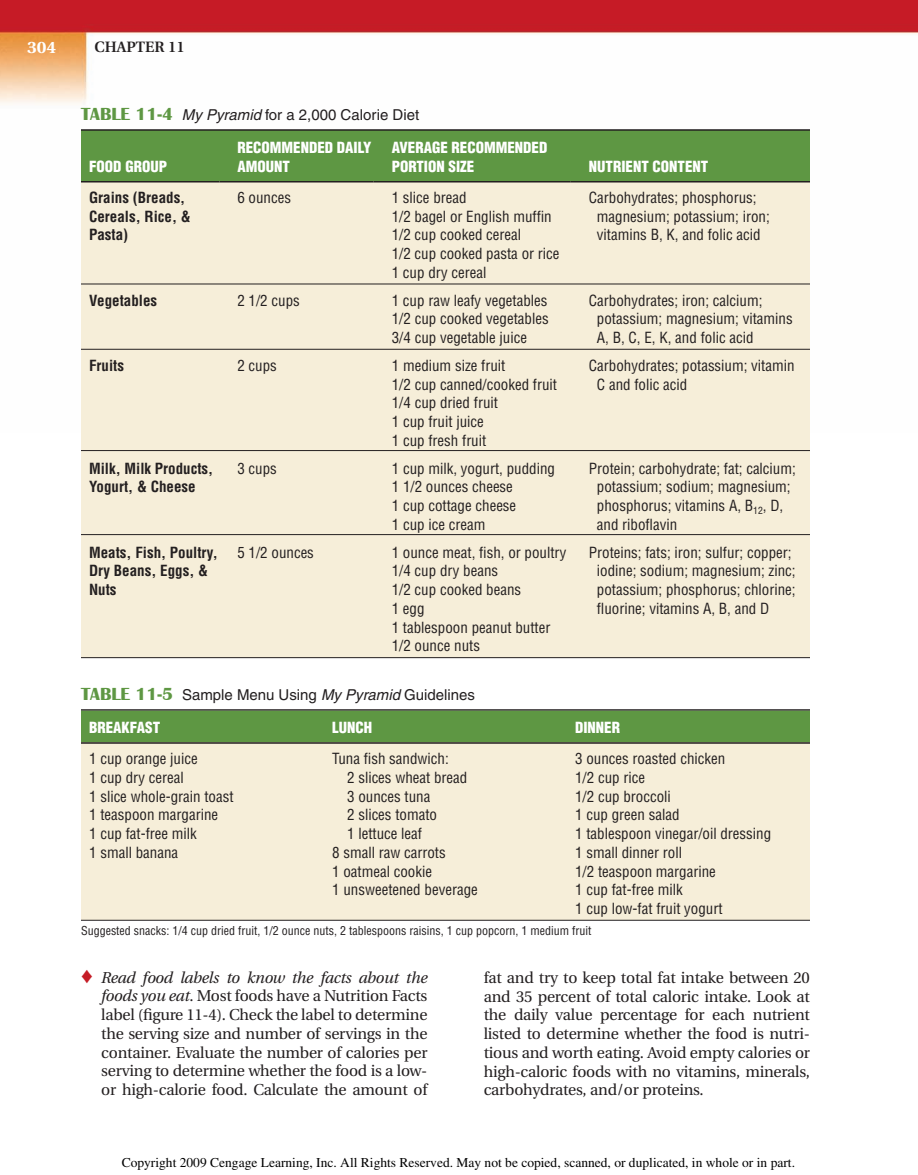
<style>
.page{position:relative;width:918px;height:1175px;background:#fff}
.page>*{position:absolute;margin:0;border:0;box-sizing:border-box;transform-origin:0 0}
.t1{font:700 16.5px "Utopia";color:#fff;scale:1.05 1}
.t2{font:15.75px/18.8px "Utopia";letter-spacing:-.015em;color:#231f20;text-align:justify}
.t3{font:condensed 15px/18.8px "Helvetica";color:#231f20}
.t4{font:700 condensed 15px/18.8px "Helvetica";color:#231f20}
.t5{font:900 condensed 15px/18.8px "Helvetica";color:#fff}
.t6{font:15px "Helvetica";color:#231f20}
.t7{font:600 15px "Utopia";color:#231f20}
.t8{font:13.5px "Times";color:#000}
.t9{font:condensed 12px "Helvetica";color:#231f20}
.s1{font-family:"Britannic";font-weight:700;font-size:18px;color:#5e9743}
.s2{font-style:italic}
.s3{color:#c51c26}
</style>
<div class="page">
<img style="left:0;top:0;width:918px;height:104px">
<div style="left:81px;top:130px;width:729px;height:51px;background:#5e9743"></div>
<div style="left:81px;top:181px;width:729px;height:476px;background:#f6eed9"></div>
<hr style="left:81px;top:129px;width:729px;height:2px;background:#231f20">
<hr style="left:81px;top:181px;width:138px;height:1px;background:#231f20">
<hr style="left:219px;top:181px;width:155px;height:1px;background:#231f20">
<hr style="left:374px;top:181px;width:197px;height:1px;background:#231f20">
<hr style="left:571px;top:181px;width:239px;height:1px;background:#231f20">
<hr style="left:81px;top:284px;width:729px;height:1px;background:#231f20">
<hr style="left:81px;top:349px;width:729px;height:1px;background:#231f20">
<hr style="left:81px;top:450px;width:729px;height:1px;background:#231f20">
<hr style="left:81px;top:534px;width:729px;height:1px;background:#231f20">
<hr style="left:81px;top:657px;width:729px;height:1px;background:#231f20">
<div style="left:81px;top:742px;width:729px;height:178px;background:#f6eed9"></div>
<hr style="left:81px;top:709px;width:729px;height:1px;background:#231f20">
<div style="left:81px;top:710px;width:243px;height:32px;background:#5e9743"></div>
<hr style="left:81px;top:742px;width:243px;height:1px;background:#231f20">
<div style="left:324px;top:710px;width:243px;height:32px;background:#5e9743"></div>
<hr style="left:324px;top:742px;width:243px;height:1px;background:#231f20">
<div style="left:567px;top:710px;width:243px;height:32px;background:#5e9743"></div>
<hr style="left:567px;top:742px;width:243px;height:1px;background:#231f20">
<hr style="left:81px;top:920px;width:729px;height:1px;background:#231f20">
<p class="t1" style="left:27px;top:41px;width:29px">304</p>
<p class="t7" style="left:94px;top:41px;width:92px">CHAPTER 11</p>
<p class="t6" style="left:81px;top:109px;width:340px"><span class="s1">TABLE 11-4</span> <span class="s2">My Pyramid</span> for a 2,000 Calorie Diet</p>
<p class="t5" style="left:89px;top:158px;width:79px">FOOD GROUP</p>
<p class="t5" style="left:237px;top:140px;width:136px">RECOMMENDED DAILY<br>AMOUNT</p>
<p class="t5" style="left:392px;top:140px;width:157px">AVERAGE RECOMMENDED<br>PORTION SIZE</p>
<p class="t5" style="left:589px;top:158px;width:121px">NUTRIENT CONTENT</p>
<p class="t4" style="left:89px;top:189px;width:103px">Grains (Breads,<br>Cereals, Rice, &amp;<br>Pasta)</p>
<p class="t3" style="left:237px;top:189px;width:55px">6 ounces</p>
<p class="t3" style="left:392px;top:189px;width:169px">1 slice bread<br>1/2 bagel or English muffin<br>1/2 cup cooked cereal<br>1/2 cup cooked pasta or rice<br>1 cup dry cereal</p>
<p class="t3" style="left:597px;top:189px;width:174px;text-indent:-8px">Carbohydrates; phosphorus; magnesium; potassium; iron; vitamins B, K, and folic acid</p>
<p class="t4" style="left:89px;top:292px;width:70px">Vegetables</p>
<p class="t3" style="left:237px;top:292px;width:64px">2 1/2 cups</p>
<p class="t3" style="left:392px;top:292px;width:159px;text-align:justify">1 cup raw leafy vegetables 1/2 cup cooked vegetables 3/4 cup vegetable juice</p>
<p class="t3" style="left:597px;top:292px;width:197px;text-indent:-8px">Carbohydrates; iron; calcium; potassium; magnesium; vitamins<br>A, B, C, E, K, and folic acid</p>
<p class="t4" style="left:89px;top:357px;width:36px">Fruits</p>
<p class="t3" style="left:237px;top:357px;width:41px">2 cups</p>
<p class="t3" style="left:392px;top:357px;width:167px">1 medium size fruit<br>1/2 cup canned/cooked fruit<br>1/4 cup dried fruit<br>1 cup fruit juice<br>1 cup fresh fruit</p>
<p class="t3" style="left:597px;top:357px;width:199px;text-indent:-8px">Carbohydrates; potassium; vitamin<br>C and folic acid</p>
<p class="t4" style="left:89px;top:460px;width:126px">Milk, Milk Products,<br>Yogurt, &amp; Cheese</p>
<p class="t3" style="left:237px;top:460px;width:41px">3 cups</p>
<p class="t3" style="left:392px;top:460px;width:165px">1 cup milk, yogurt, pudding<br>1 1/2 ounces cheese<br>1 cup cottage cheese<br>1 cup ice cream</p>
<p class="t3" style="left:597px;top:460px;width:200px;text-indent:-8px">Protein; carbohydrate; fat; calcium; potassium; sodium; magnesium; phosphorus; vitamins A, B<sub>12</sub>, D, and riboflavin</p>
<p class="t4" style="left:89px;top:544px;width:130px">Meats, Fish, Poultry,<br>Dry Beans, Eggs, &amp;<br>Nuts</p>
<p class="t3" style="left:237px;top:544px;width:78px">5 1/2 ounces</p>
<p class="t3" style="left:392px;top:544px;width:176px">1 ounce meat, fish, or poultry<br>1/4 cup dry beans<br>1/2 cup cooked beans<br>1 egg<br>1 tablespoon peanut butter<br>1/2 ounce nuts</p>
<p class="t3" style="left:597px;top:544px;width:200px;text-indent:-8px">Proteins; fats; iron; sulfur; copper; iodine; sodium; magnesium; zinc; potassium; phosphorus; chlorine; fluorine; vitamins A, B, and D</p>
<p class="t6" style="left:81px;top:689px;width:396px"><span class="s1">TABLE 11-5</span> Sample Menu Using <span class="s2">My Pyramid</span> Guidelines</p>
<p class="t5" style="left:89px;top:719px;width:73px">BREAKFAST</p>
<p class="t5" style="left:332px;top:719px;width:42px">LUNCH</p>
<p class="t5" style="left:575px;top:719px;width:47px">DINNER</p>
<p class="t3" style="left:89px;top:750px;width:146px">1 cup orange juice<br>1 cup dry cereal<br>1 slice whole-grain toast<br>1 teaspoon margarine<br>1 cup fat-free milk<br>1 small banana</p>
<p class="t3" style="left:332px;top:750px;width:118px">Tuna fish sandwich:</p>
<p class="t3" style="left:575px;top:750px;width:198px">3 ounces roasted chicken<br>1/2 cup rice<br>1/2 cup broccoli<br>1 cup green salad<br>1 tablespoon vinegar/oil dressing<br>1 small dinner roll<br>1/2 teaspoon margarine<br>1 cup fat-free milk<br>1 cup low-fat fruit yogurt</p>
<p class="t9" style="left:81px;top:925px;width:512px">Suggested snacks: 1/4 cup dried fruit, 1/2 ounce nuts, 2 tablespoons raisins, 1 cup popcorn, 1 medium fruit</p>
<p class="t3" style="left:347px;top:769px;width:122px">2 slices wheat bread</p>
<p class="t3" style="left:347px;top:788px;width:85px">3 ounces tuna</p>
<p class="t3" style="left:347px;top:806px;width:91px">2 slices tomato</p>
<p class="t3" style="left:347px;top:825px;width:76px">1 lettuce leaf</p>
<p class="t3" style="left:332px;top:844px;width:115px">8 small raw carrots</p>
<p class="t3" style="left:332px;top:863px;width:101px">1 oatmeal cookie</p>
<p class="t3" style="left:332px;top:881px;width:147px">1 unsweetened beverage</p>
<p class="t2" style="left:101px;top:969px;width:328px;text-indent:-20px"><span class="s3">♦</span> <span class="s2">Read food labels to know the facts about the foods you eat</span>. Most foods have a Nutrition Facts label (figure 11-4). Check the label to determine the serving size and number of servings in the container. Evaluate the number of calories per serving to determine whether the food is a low&shy;or high-calorie food. Calculate the amount of</p>
<p class="t2" style="left:484px;top:969px;width:328px">fat and try to keep total fat intake between 20 and 35 percent of total caloric intake. Look at the daily value percentage for each nutrient listed to determine whether the food is nutri&shy;tious and worth eating. Avoid empty calories or high-caloric foods with no vitamins, minerals, carbohydrates, and/or proteins.</p>
<p class="t8" style="left:122px;top:1154px;width:675px">Copyright 2009 Cengage Learning, Inc. All Rights Reserved. May not be copied, scanned, or duplicated, in whole or in part.</p>
</div>
